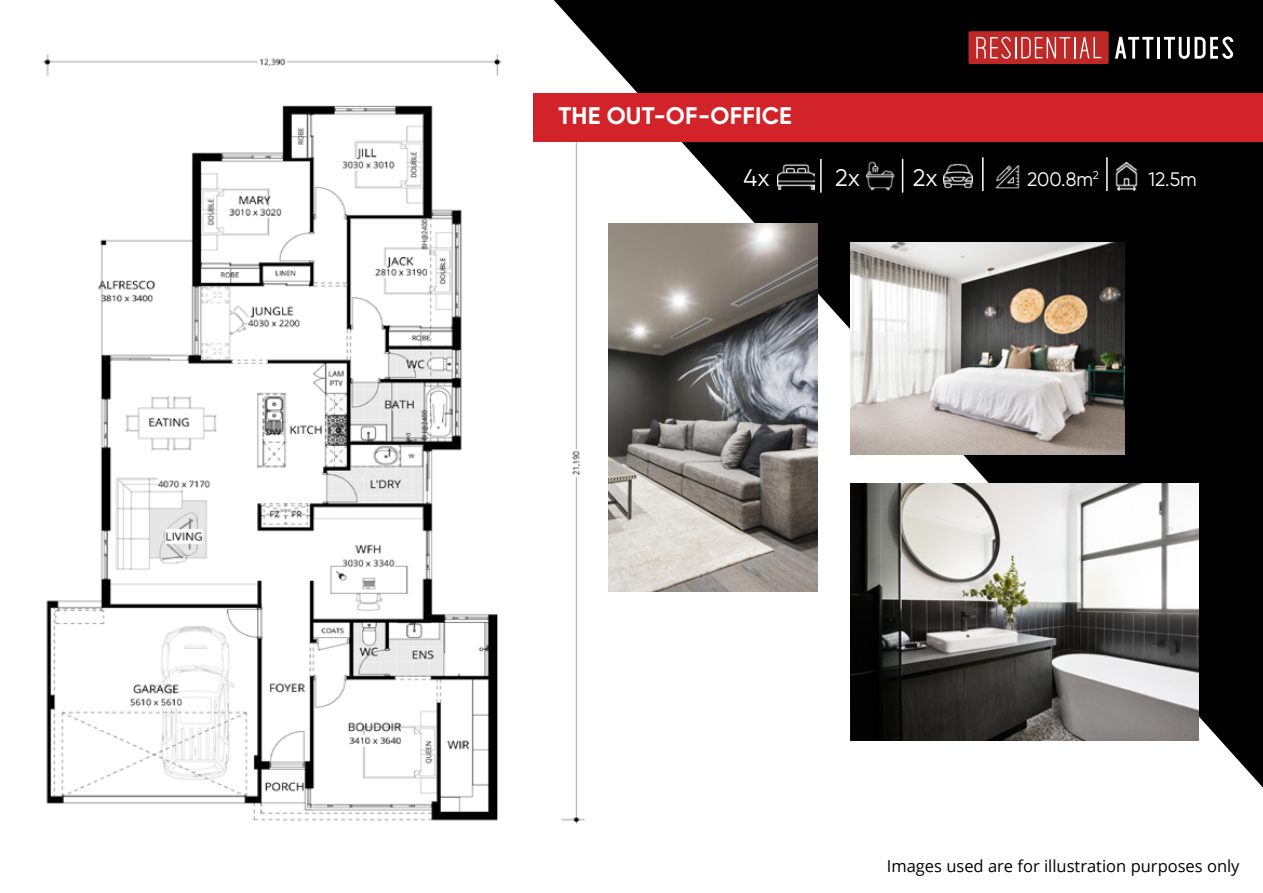
<style>
.page{position:relative;width:1263px;height:893px;background:#fff}
.page>*{position:absolute;margin:0;border:0;box-sizing:border-box;transform-origin:0 0}
.t1{font:700 24px "Gilroy";letter-spacing:.01em;color:#fff}
.t2{font:24px "Gilroy";color:#fff}
.t3{font:19.5px "Gilroy";color:#fff}
.t4{font:16.5px "Open Sans";color:#000101}
</style>
<div class="page">
<img style="left:42px;top:54px;width:543px;height:770px">
<svg style="left:554px;top:0;width:709px;height:788px;fill:#000"></svg>
<img style="left:608px;top:224px;width:209px;height:367px">
<img style="left:851px;top:242px;width:273px;height:212px">
<img style="left:851px;top:483px;width:348px;height:257px">
<div style="left:534px;top:94px;width:729px;height:48px;background:#d2232a"></div>
<div style="left:968px;top:31px;width:141px;height:33px;background:#be2927;border-radius:2px"></div>
<svg style="left:976px;top:37px;width:125px;height:22px"></svg>
<hr style="left:1093px;top:37px;width:2px;height:20px;background:#fff">
<hr style="left:1157px;top:37px;width:3px;height:22px;background:#fff">
<svg style="left:1164px;top:37px;width:69px;height:22px"></svg>
<svg style="left:1115px;top:37px;width:38px;height:22px"></svg>
<img style="left:993px;top:162px;width:30px;height:30px">
<img style="left:778px;top:159px;width:36px;height:36px">
<img style="left:866px;top:159px;width:31px;height:34px">
<img style="left:944px;top:162px;width:29px;height:29px">
<hr style="left:820px;top:159px;width:2px;height:34px;background:#fff">
<hr style="left:902px;top:159px;width:1px;height:34px;background:#fff">
<img style="left:1113px;top:163px;width:27px;height:27px">
<hr style="left:982px;top:157px;width:1px;height:34px;background:#fff">
<hr style="left:1106px;top:157px;width:2px;height:34px;background:#fff">
<h1 class="t1" style="left:558px;top:101px;width:235px">THE OUT-OF-OFFICE</h1>
<h1 class="t2" style="left:835px;top:163px;width:26px">2x</h1>
<h1 class="t2" style="left:913px;top:163px;width:26px">2x</h1>
<p class="t3" style="left:1148px;top:167px;width:50px">12.5m</p>
<h1 class="t2" style="left:744px;top:163px;width:28px">4x</h1>
<p class="t3" style="left:1027px;top:167px;width:73px">200.8m<sup>2</sup></p>
<p class="t4" style="left:887px;top:855px;width:354px">Images used are for illustration purposes only</p>
</div>
